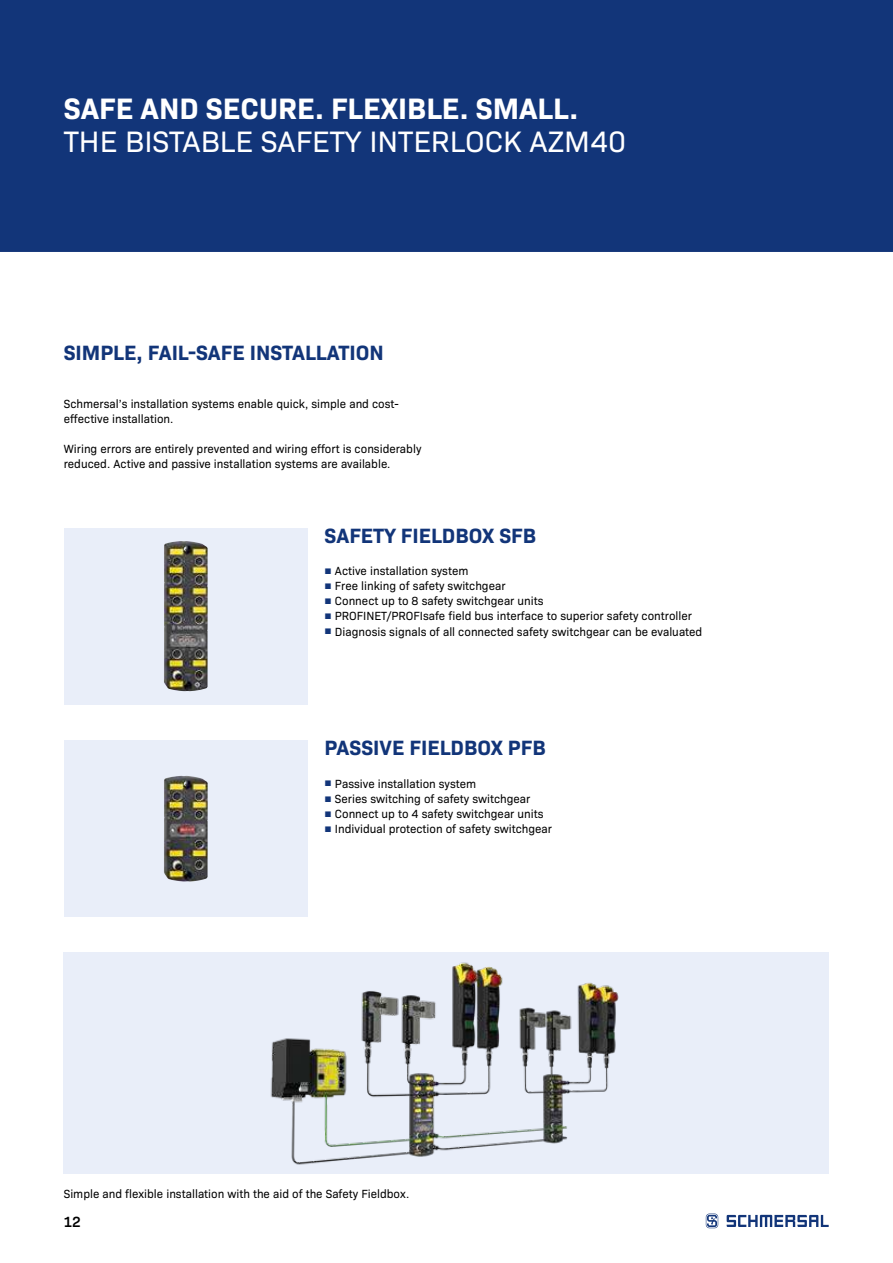
<style>
.page{position:relative;width:893px;height:1263px;background:#fff}
.page>*{position:absolute;margin:0;border:0;box-sizing:border-box;transform-origin:0 0}
.t1{font:30px "Bio Sans";color:#fff}
.t2{font:700 30px "Bio Sans";color:#fff}
.t3{font:700 21px "Bio Sans";color:#123579}
.t4{font:600 15px "Bio Sans";color:#000}
.t5{font:12px/15.1px "Bio Sans";color:#000}
.s1{font-family:"Arial";color:#123579}
</style>
<div class="page">
<svg style="left:727px;top:1215px;width:102px;height:12px"></svg>
<svg style="left:706px;top:1213px;width:12px;height:15px"></svg>
<div style="left:0;top:0;width:893px;height:252px;background:#123579"></div>
<div style="left:64px;top:953px;width:765px;height:221px;background:#e9eef9"></div>
<img style="left:270px;top:962px;width:349px;height:203px">
<div style="left:64px;top:528px;width:244px;height:177px;background:#e9eef9"></div>
<img style="left:164px;top:541px;width:44px;height:150px">
<div style="left:64px;top:740px;width:244px;height:177px;background:#e9eef9"></div>
<img style="left:164px;top:776px;width:44px;height:105px">
<h1 class="t2" style="left:64px;top:97px;width:516px">SAFE AND SECURE. FLEXIBLE. SMALL.</h1>
<h1 class="t1" style="left:64px;top:130px;width:564px">THE BISTABLE SAFETY INTERLOCK AZM40</h1>
<h2 class="t3" style="left:64px;top:344px;width:321px">SIMPLE, FAIL-SAFE INSTALLATION</h2>
<p class="t5" style="left:64px;top:397px;width:336px">Schmersal’s installation systems enable quick, simple and cost&shy;effective installation.</p>
<p class="t5" style="left:64px;top:442px;width:359px">Wiring errors are entirely prevented and wiring effort is considerably reduced. Active and passive installation systems are available.</p>
<h2 class="t3" style="left:325px;top:527px;width:213px">SAFETY FIELDBOX SFB</h2>
<p class="t5" style="left:325px;top:564px;width:145px"><span class="s1">■</span> Active installation system</p>
<p class="t5" style="left:325px;top:579px;width:183px"><span class="s1">■</span> Free linking of safety switchgear</p>
<p class="t5" style="left:325px;top:594px;width:221px"><span class="s1">■</span> Connect up to 8 safety switchgear units</p>
<p class="t5" style="left:325px;top:609px;width:369px"><span class="s1">■</span> PROFINET/PROFIsafe field bus interface to superior safety controller</p>
<p class="t5" style="left:325px;top:625px;width:379px"><span class="s1">■</span> Diagnosis signals of all connected safety switchgear can be evaluated</p>
<h2 class="t3" style="left:325px;top:739px;width:223px">PASSIVE FIELDBOX PFB</h2>
<p class="t5" style="left:325px;top:777px;width:153px"><span class="s1">■</span> Passive installation system</p>
<p class="t5" style="left:325px;top:792px;width:207px"><span class="s1">■</span> Series switching of safety switchgear</p>
<p class="t5" style="left:325px;top:807px;width:221px"><span class="s1">■</span> Connect up to 4 safety switchgear units</p>
<p class="t5" style="left:325px;top:822px;width:229px"><span class="s1">■</span> Individual protection of safety switchgear</p>
<p class="t5" style="left:64px;top:1187px;width:347px">Simple and flexible installation with the aid of the Safety Fieldbox.</p>
<p class="t4" style="left:63px;top:1213px;width:19px">12</p>
</div>
